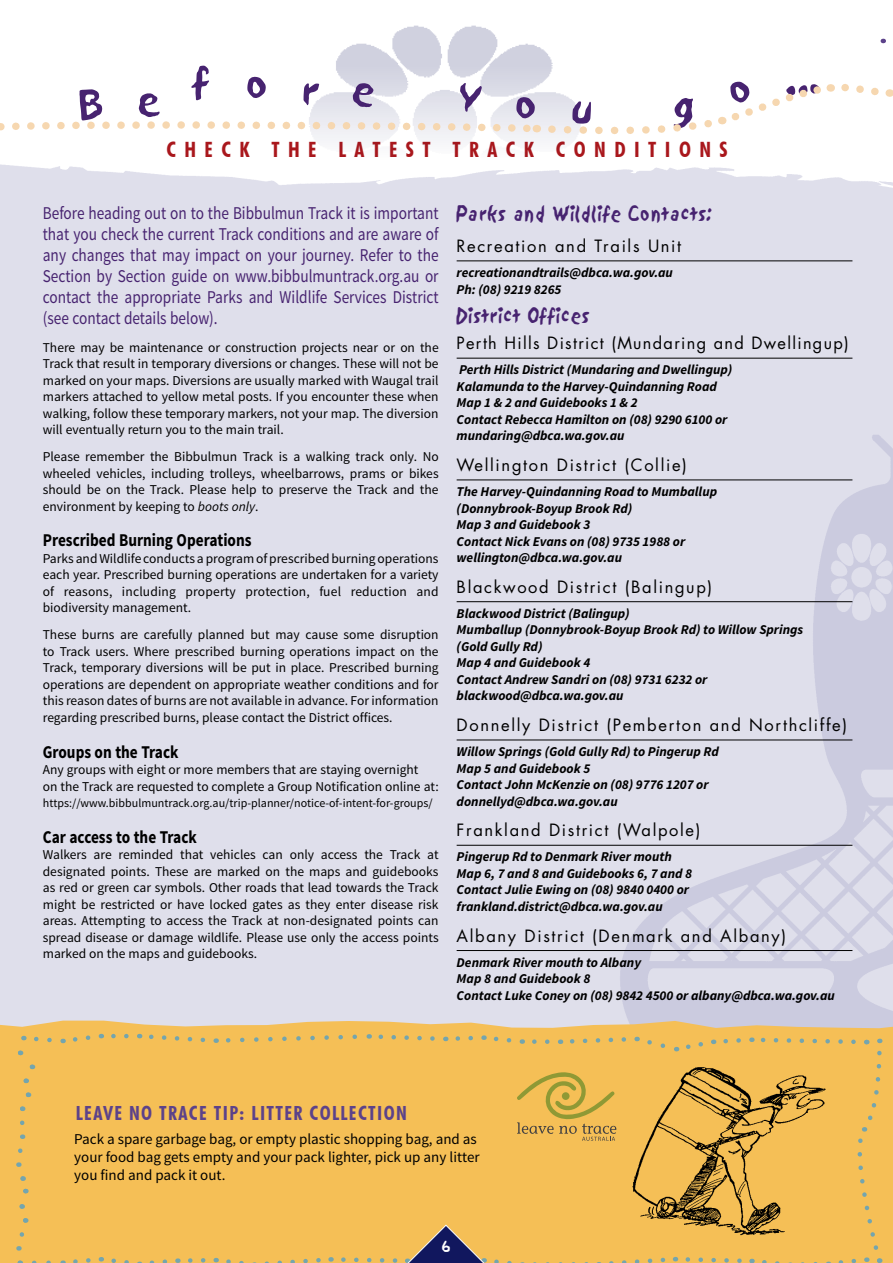
<style>
.page{position:relative;width:893px;height:1263px;background:#fff}
.page>*{position:absolute;margin:0;border:0;box-sizing:border-box;transform-origin:0 0}
.t1{font:700 condensed 21.15px "Futura BT";letter-spacing:.4em;color:#a9171c}
.t2{font:700 condensed 19.5px "Futura BT";letter-spacing:.07em;color:#5c428a}
.t3{font:19.2px "Sand";color:#472370;scale:.85 1}
.t4{font:18px/21px "Source Sans Pro";color:#472370;text-align:justify;scale:.85 1}
.t5{font:700 18px "Source Sans Pro";color:#000;scale:.85 1}
.t6{font:16.5px "Futura Std";letter-spacing:.1em;color:#000}
.t7{font:16.5px "Futura Std";letter-spacing:.08em;color:#000}
.t8{font:15px/18px "Source Sans Pro";color:#000}
.t9{font:13.5px/16.5px "Source Sans Pro";color:#000;text-align:justify}
.t10{font:italic 700 13.5px/16.5px "Source Sans Pro";color:#000}
.t11{font:13.5px "Sand";color:#fff}
.t12{font:12px "Source Sans Pro";color:#000}
.s1{font-style:italic}
</style>
<div class="page">
<img style="left:509px;top:435px;width:384px;height:585px">
<img style="left:302px;top:25px;width:289px;height:198px">
<svg style="left:0;top:1020px;width:893px;height:243px;background:#f2c061"></svg>
<svg style="left:79px;top:66px;width:512px;height:62px"></svg>
<svg style="left:190px;top:1258px;width:19px;height:5px"></svg>
<svg style="left:139px;top:1032px;width:69px;height:13px"></svg>
<svg style="left:101px;top:1034px;width:25px;height:4px"></svg>
<svg style="left:63px;top:1033px;width:30px;height:12px"></svg>
<div style="left:15px;top:1034px;width:39px;height:81px;background:#f5bf56"></div>
<svg style="left:20px;top:1123px;width:4px;height:16px"></svg>
<div style="left:14px;top:1145px;width:41px;height:118px;background:#f5bf56"></div>
<svg style="left:70px;top:1255px;width:32px;height:8px"></svg>
<svg style="left:109px;top:1256px;width:31px;height:7px"></svg>
<svg style="left:147px;top:1256px;width:31px;height:7px"></svg>
<hr style="left:457px;top:260px;width:395px;height:1px;background:#000">
<hr style="left:457px;top:358px;width:395px;height:1px;background:#000">
<hr style="left:457px;top:479px;width:395px;height:1px;background:#000">
<hr style="left:457px;top:601px;width:395px;height:1px;background:#000">
<hr style="left:457px;top:740px;width:395px;height:1px;background:#000">
<hr style="left:457px;top:845px;width:395px;height:1px;background:#000">
<hr style="left:457px;top:950px;width:395px;height:1px;background:#000">
<svg style="left:0;top:119px;width:537px;height:17px"></svg>
<svg style="left:544px;top:80px;width:346px;height:56px"></svg>
<svg style="left:216px;top:1032px;width:677px;height:231px;background:#e9b754"></svg>
<h1 class="t1" style="left:166px;top:136px;width:563px">CHECK THE LATEST TRACK CONDITIONS</h1>
<p class="t4" style="left:43px;top:203px;width:467px">Before heading out on to the Bibbulmun Track it is important that you check the current Track conditions and are aware of any changes that may impact on your journey. Refer to the Section by Section guide on www.bibbulmuntrack.org.au or contact the appropriate Parks and Wildlife Services District (see contact details below).</p>
<p class="t9" style="left:43px;top:339px;width:397px">There may be maintenance or construction projects near or on the Track that result in temporary diversions or changes. These will not be marked on your maps. Diversions are usually marked with Waugal trail markers attached to yellow metal posts. If you encounter these when walking, follow these temporary markers, not your map. The diversion will eventually return you to the main trail.</p>
<p class="t9" style="left:43px;top:449px;width:397px">Please remember the Bibbulmun Track is a walking track only. No wheeled vehicles, including trolleys, wheelbarrows, prams or bikes should be on the Track. Please help to preserve the Track and the environment by keeping to <span class="s1">boots only</span>.</p>
<h3 class="t5" style="left:43px;top:529px;width:247px">Prescribed Burning Operations</h3>
<p class="t9" style="left:43px;top:550px;width:397px">Parks and Wildlife conducts a program of prescribed burning operations each year. Prescribed burning operations are undertaken for a variety of reasons, including property protection, fuel reduction and biodiversity management.</p>
<p class="t9" style="left:43px;top:627px;width:397px">These burns are carefully planned but may cause some disruption to Track users. Where prescribed burning operations impact on the Track, temporary diversions will be put in place. Prescribed burning operations are dependent on appropriate weather conditions and for this reason dates of burns are not available in advance. For information regarding prescribed burns, please contact the District offices.</p>
<h3 class="t5" style="left:43px;top:740px;width:161px">Groups on the Track</h3>
<p class="t9" style="left:43px;top:762px;width:397px">Any groups with eight or more members that are staying overnight<br>on the Track are requested to complete a Group Notification online at:</p>
<p class="t12" style="left:43px;top:796px;width:391px">https://www.bibbulmuntrack.org.au/trip-planner/notice-of-intent-for-groups/</p>
<h3 class="t5" style="left:43px;top:825px;width:183px">Car access to the Track</h3>
<p class="t9" style="left:43px;top:847px;width:397px">Walkers are reminded that vehicles can only access the Track at designated points. These are marked on the maps and guidebooks as red or green car symbols. Other roads that lead towards the Track might be restricted or have locked gates as they enter disease risk areas. Attempting to access the Track at non-designated points can spread disease or damage wildlife. Please use only the access points marked on the maps and guidebooks.</p>
<h3 class="t3" style="left:457px;top:203px;width:303px">Parks and Wildlife Contacts:</h3>
<p class="t6" style="left:457px;top:235px;width:226px">Recreation and Trails Unit</p>
<p class="t10" style="left:457px;top:264px;width:218px">recreationandtrails@dbca.wa.gov.au<br>Ph: (08) 9219 8265</p>
<h3 class="t3" style="left:457px;top:305px;width:157px">District Offices</h3>
<p class="t7" style="left:457px;top:333px;width:394px">Perth Hills District (Mundaring and Dwellingup)</p>
<p class="t10" style="left:457px;top:361px;width:277px">Perth Hills District (Mundaring and Dwellingup)<br>Kalamunda to the Harvey-Quindanning Road Map 1 &amp; 2 and Guidebooks 1 &amp; 2<br>Contact Rebecca Hamilton on (08) 9290 6100 or mundaring@dbca.wa.gov.au</p>
<p class="t6" style="left:457px;top:454px;width:232px">Wellington District (Collie)</p>
<p class="t10" style="left:457px;top:483px;width:262px">The Harvey-Quindanning Road to Mumballup (Donnybrook-Boyup Brook Rd)<br>Map 3 and Guidebook 3<br>Contact Nick Evans on (08) 9735 1988 or wellington@dbca.wa.gov.au</p>
<p class="t6" style="left:457px;top:576px;width:257px">Blackwood District (Balingup)</p>
<p class="t10" style="left:457px;top:605px;width:348px">Blackwood District (Balingup)<br>Mumballup (Donnybrook-Boyup Brook Rd) to Willow Springs (Gold Gully Rd)<br>Map 4 and Guidebook 4<br>Contact Andrew Sandri on (08) 9731 6232 or blackwood@dbca.wa.gov.au</p>
<p class="t6" style="left:457px;top:714px;width:392px">Donnelly District (Pemberton and Northcliffe)</p>
<p class="t10" style="left:457px;top:743px;width:264px">Willow Springs (Gold Gully Rd) to Pingerup Rd Map 5 and Guidebook 5<br>Contact John McKenzie on (08) 9776 1207 or donnellyd@dbca.wa.gov.au</p>
<p class="t6" style="left:457px;top:820px;width:245px">Frankland District (Walpole)</p>
<p class="t10" style="left:457px;top:848px;width:237px">Pingerup Rd to Denmark River mouth Map 6, 7 and 8 and Guidebooks 6, 7 and 8<br>Contact Julie Ewing on (08) 9840 0400 or frankland.district@dbca.wa.gov.au</p>
<p class="t6" style="left:457px;top:925px;width:331px">Albany District (Denmark and Albany)</p>
<p class="t10" style="left:457px;top:954px;width:380px">Denmark River mouth to Albany<br>Map 8 and Guidebook 8<br>Contact Luke Coney on (08) 9842 4500 or albany@dbca.wa.gov.au</p>
<h2 class="t2" style="left:76px;top:1101px;width:333px">LEAVE NO TRACE TIP: LITTER COLLECTION</h2>
<p class="t8" style="left:74px;top:1130px;width:407px">Pack a spare garbage bag, or empty plastic shopping bag, and as your food bag gets empty and your pack lighter, pick up any litter you find and pack it out.</p>
<p class="t11" style="left:442px;top:1239px;width:11px">6</p>
</div>
